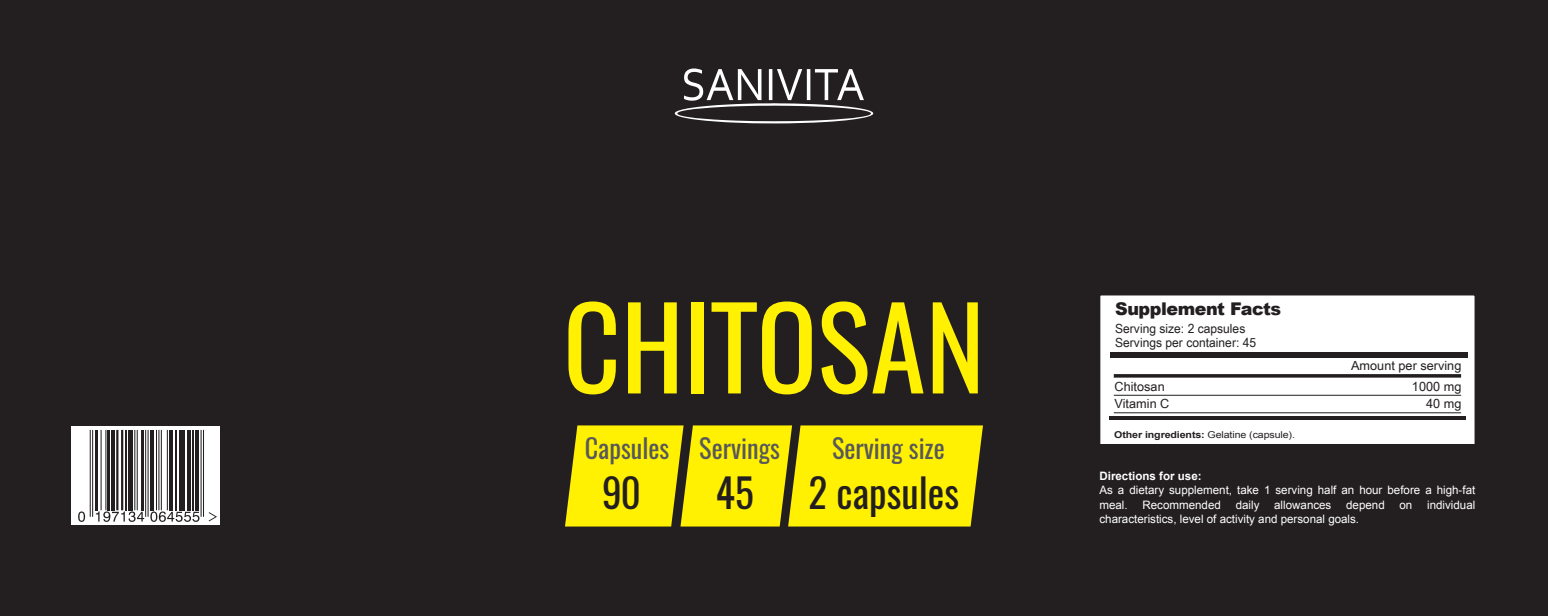
<style>
.page{position:relative;width:1548px;height:616px;background:#fff}
.page>*{position:absolute;margin:0;border:0;box-sizing:border-box;transform-origin:0 0}
.t1{font:112.35px "Oswald";color:#fff101}
.t2{font:39.2px "Oswald";color:#231f20}
.t3{font:26.25px "Oswald";color:#57585a}
.t4{font:900 17.5px "Arial";letter-spacing:-.025em;color:#231f20}
.t5{font:12.6px/14px "Arial Narrow";color:#231f20;scale:1.17 1}
.t6{font:12.6px/17.5px "Arial Narrow";color:#231f20;scale:1.23 1}
.t7{font:11.55px/14px "Arial";color:#fff}
.t8{font:700 11.55px "Arial";color:#fff}
.t9{font:9.45px "Arial";letter-spacing:-.01em;color:#231f20;scale:1.13 1}
.s1{font-weight:700}
</style>
<div class="page">
<div style="left:0;top:0;width:1548px;height:615px;background:#231f20"></div>
<svg style="left:675px;top:68px;width:198px;height:55px"></svg>
<svg style="left:565px;top:425px;width:418px;height:101px;background:#eee003"></svg>
<div style="left:1098px;top:293px;width:378px;height:152px;background:#fff;border:2px solid #231f20"></div>
<div style="left:1110px;top:352px;width:357px;height:5px;background:#231f20"></div>
<hr style="left:1109px;top:416px;width:357px;height:4px;background:#231f20">
<hr style="left:1114px;top:374px;width:347px;height:3px;background:#231f20">
<hr style="left:1114px;top:394px;width:347px;height:1px;background:#231f20">
<hr style="left:1114px;top:412px;width:347px;height:1px;background:#231f20">
<svg style="left:71px;top:426px;width:149px;height:97px;background:#dfdfdf"></svg>
<hr style="left:92px;top:429px;width:1px;height:87px;background:#231f20">
<hr style="left:90px;top:429px;width:1px;height:87px;background:#231f20">
<hr style="left:96px;top:429px;width:2px;height:81px;background:#231f20">
<hr style="left:101px;top:429px;width:1px;height:81px;background:#231f20">
<hr style="left:105px;top:429px;width:1px;height:81px;background:#231f20">
<hr style="left:108px;top:429px;width:2px;height:81px;background:#231f20">
<hr style="left:111px;top:429px;width:4px;height:81px;background:#231f20">
<hr style="left:116px;top:429px;width:2px;height:81px;background:#231f20">
<hr style="left:121px;top:429px;width:2px;height:81px;background:#231f20">
<hr style="left:126px;top:429px;width:1px;height:81px;background:#231f20">
<div style="left:128px;top:429px;width:5px;height:81px;background:#231f20"></div>
<hr style="left:137px;top:429px;width:1px;height:81px;background:#231f20">
<hr style="left:134px;top:429px;width:1px;height:81px;background:#231f20">
<hr style="left:142px;top:429px;width:2px;height:81px;background:#231f20">
<hr style="left:148px;top:429px;width:1px;height:87px;background:#231f20">
<hr style="left:145px;top:429px;width:1px;height:87px;background:#231f20">
<hr style="left:150px;top:429px;width:3px;height:81px;background:#231f20">
<hr style="left:156px;top:429px;width:1px;height:81px;background:#231f20">
<hr style="left:158px;top:429px;width:1px;height:81px;background:#231f20">
<hr style="left:161px;top:429px;width:1px;height:81px;background:#231f20">
<hr style="left:167px;top:429px;width:1px;height:81px;background:#231f20">
<hr style="left:169px;top:429px;width:4px;height:81px;background:#231f20">
<hr style="left:175px;top:429px;width:1px;height:81px;background:#231f20">
<hr style="left:179px;top:429px;width:3px;height:81px;background:#231f20">
<hr style="left:184px;top:429px;width:1px;height:81px;background:#231f20">
<hr style="left:187px;top:429px;width:4px;height:81px;background:#231f20">
<hr style="left:192px;top:429px;width:1px;height:81px;background:#231f20">
<hr style="left:196px;top:429px;width:3px;height:81px;background:#231f20">
<hr style="left:203px;top:429px;width:1px;height:87px;background:#231f20">
<hr style="left:201px;top:429px;width:1px;height:87px;background:#231f20">
<svg style="left:78px;top:511px;width:7px;height:10px"></svg>
<svg style="left:96px;top:511px;width:48px;height:10px"></svg>
<svg style="left:150px;top:511px;width:49px;height:10px"></svg>
<svg style="left:209px;top:511px;width:8px;height:10px"></svg>
<h1 class="t1" style="left:563px;top:269px;width:423px">CHITOSAN</h1>
<h3 class="t3" style="left:585px;top:429px;width:197px">Capsules Servings</h3>
<h3 class="t3" style="left:832px;top:429px;width:114px">Serving size</h3>
<h2 class="t2" style="left:602px;top:466px;width:40px">90</h2>
<h2 class="t2" style="left:716px;top:465px;width:40px">45</h2>
<h2 class="t2" style="left:808px;top:466px;width:152px">2 capsules</h2>
<h3 class="t4" style="left:1115px;top:296px;width:168px">Supplement Facts</h3>
<p class="t5" style="left:1115px;top:321px;width:122px">Serving size: 2 capsules<br>Servings per container: 45</p>
<p class="t6" style="left:1351px;top:356px;width:91px">Amount per serving</p>
<p class="t6" style="left:1114px;top:377px;width:46px">Chitosan<br>Vitamin C</p>
<p class="t6" style="left:1412px;top:377px;width:42px;text-align:right">1000 mg<br>40 mg</p>
<p class="t9" style="left:1114px;top:428px;width:161px"><span class="s1">Other ingredients:</span> Gelatine (capsule).</p>
<p class="t8" style="left:1099px;top:468px;width:104px">Directions for use:</p>
<p class="t7" style="left:1099px;top:483px;width:377px">As a dietary supplement, take 1 serving half an hour before a high-fat meal.</p>
<p class="t7" style="left:1142px;top:497px;width:80px">Recommended</p>
<p class="t7" style="left:1235px;top:497px;width:25px">daily</p>
<p class="t7" style="left:1274px;top:497px;width:59px">allowances</p>
<p class="t7" style="left:1346px;top:497px;width:40px">depend</p>
<p class="t7" style="left:1399px;top:497px;width:14px">on</p>
<p class="t7" style="left:1427px;top:497px;width:50px">individual</p>
<p class="t7" style="left:1099px;top:511px;width:261px">characteristics, level of activity and personal goals.</p>
</div>
